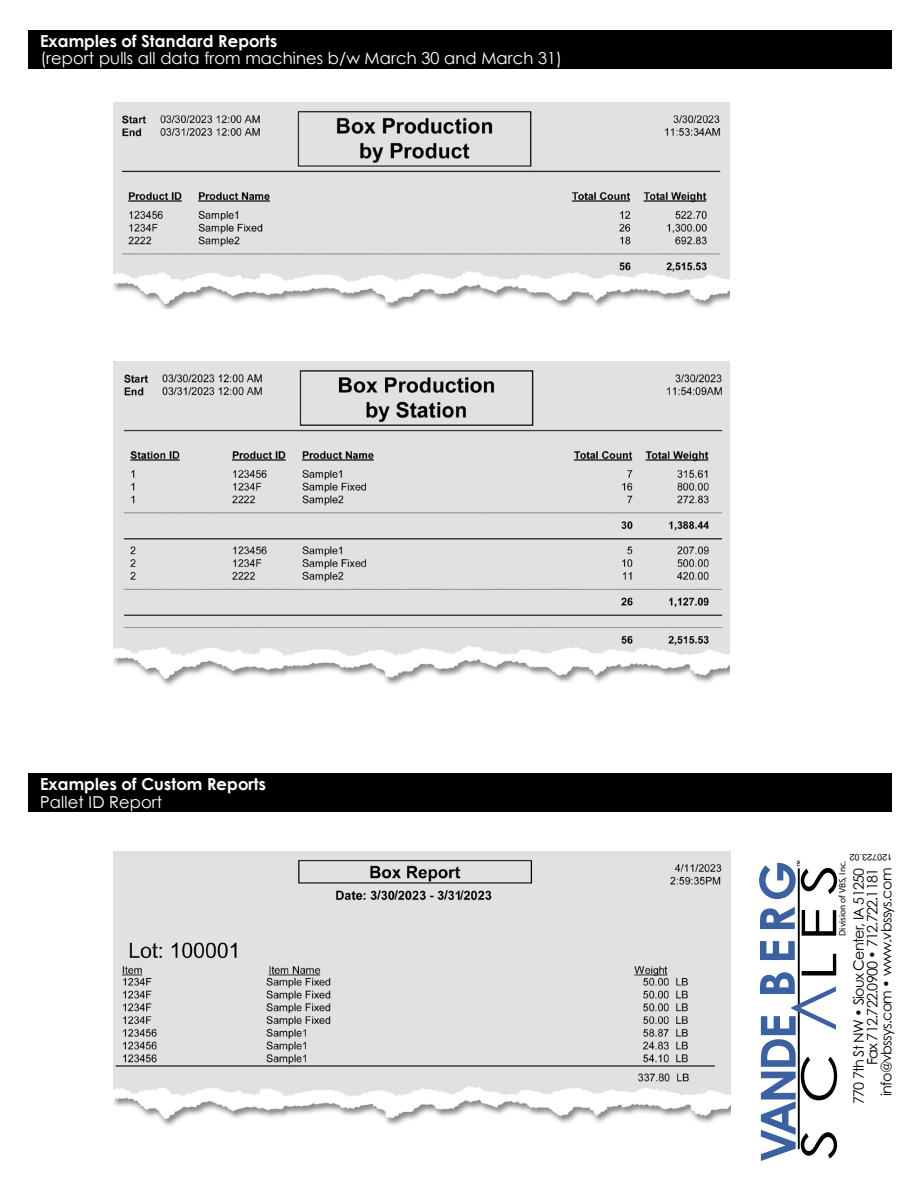
<style>
.page{position:relative;width:918px;height:1188px;background:#fff}
.page>*{position:absolute;margin:0;border:0;box-sizing:border-box;transform-origin:0 0}
.t1{font:16.5px "Avant Garde";color:#fff}
.t2{font:16.5px "Avant Garde Demi";color:#fff}
.t3{font:14.25px/13.6px "Avant Garde";letter-spacing:-.05em;color:#000;text-align:right}
.t4{font:10.35px "Myriad Pro";color:#000}
.t5{font:9.3px "Myriad Pro";color:#000}
.t6{font:9px "Helvetica";color:#000}
</style>
<div class="page">
<div style="left:28px;top:30px;width:864px;height:39px;background:#000"></div>
<svg style="left:759px;top:863px;width:78px;height:36px"></svg>
<hr style="left:798px;top:868px;width:2px;height:281px;background:#000">
<svg style="left:760px;top:907px;width:77px;height:254px"></svg>
<img style="left:113px;top:102px;width:616px;height:207px">
<img style="left:113px;top:362px;width:616px;height:324px">
<div style="left:28px;top:774px;width:864px;height:38px;background:#000"></div>
<img style="left:113px;top:851px;width:617px;height:275px">
<p class="t2" style="left:40px;top:31px;width:239px">Examples of Standard Reports</p>
<p class="t1" style="left:40px;top:48px;width:524px">(report pulls all data from machines b/w March 30 and March 31)</p>
<p class="t2" style="left:40px;top:774px;width:228px">Examples of Custom Reports</p>
<p class="t1" style="left:40px;top:791px;width:124px">Pallet ID Report</p>
<p class="t4" style="left:794px;top:867px;width:8px;rotate:-90deg">™</p>
<p class="t6" style="left:892px;top:863px;width:44px;rotate:-180deg">120723.02</p>
<p class="t5" style="left:837px;top:936px;width:76px;rotate:-90deg">Division of VBS, Inc.</p>
<p class="t3" style="left:852px;top:1104px;width:238px;rotate:-90deg">770 7th St NW • Sioux Center, IA 51250<br>Fax 712.722.0900 • 712.722.1181 info@vbssys.com • www.vbssys.com</p>
</div>
